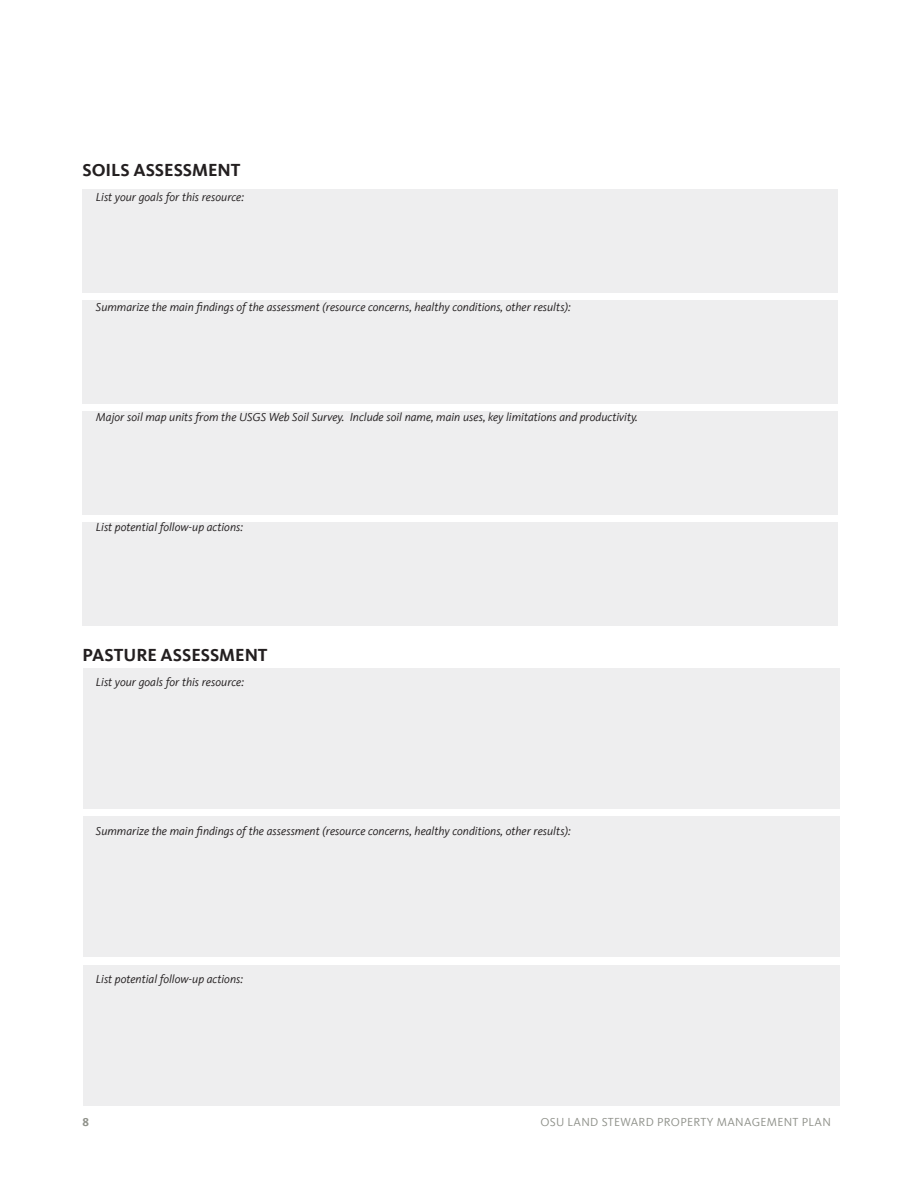
<style>
.page{position:relative;width:918px;height:1188px;background:#fff}
.page>*{position:absolute;margin:0;border:0;box-sizing:border-box;transform-origin:0 0}
.t1{font:700 18px "Kievit Offc";letter-spacing:-.005em;color:#231f20}
.t2{font:italic 12px "Kievit Offc";color:#231f20}
.t3{font:12px "Kievit Offc";letter-spacing:.025em;color:#8f918a}
.t4{font:700 12px "Kievit Offc";color:#8f918a}
</style>
<div class="page">
<div style="left:82px;top:189px;width:756px;height:103px;background:#eeeeef"></div>
<div style="left:82px;top:300px;width:756px;height:104px;background:#eeeeef"></div>
<div style="left:82px;top:522px;width:756px;height:104px;background:#eeeeef"></div>
<div style="left:84px;top:668px;width:756px;height:141px;background:#eeeeef"></div>
<div style="left:84px;top:817px;width:756px;height:140px;background:#eeeeef"></div>
<div style="left:84px;top:965px;width:756px;height:141px;background:#eeeeef"></div>
<div style="left:82px;top:412px;width:756px;height:103px;background:#eeeeef"></div>
<h1 class="t1" style="left:82px;top:160px;width:160px">SOILS ASSESSMENT</h1>
<p class="t2" style="left:96px;top:190px;width:150px">List your goals for this resource:</p>
<p class="t2" style="left:96px;top:300px;width:476px">Summarize the main findings of the assessment (resource concerns, healthy conditions, other results):</p>
<p class="t2" style="left:96px;top:410px;width:543px">Major soil map units from the USGS Web Soil Survey. Include soil name, main uses, key limitations and productivity.</p>
<p class="t2" style="left:96px;top:520px;width:149px">List potential follow-up actions:</p>
<h1 class="t1" style="left:82px;top:645px;width:187px">PASTURE ASSESSMENT</h1>
<p class="t2" style="left:96px;top:675px;width:150px">List your goals for this resource:</p>
<p class="t2" style="left:96px;top:824px;width:476px">Summarize the main findings of the assessment (resource concerns, healthy conditions, other results):</p>
<p class="t2" style="left:96px;top:972px;width:149px">List potential follow-up actions:</p>
<p class="t4" style="left:82px;top:1115px;width:8px">8</p>
<p class="t3" style="left:541px;top:1115px;width:292px">OSU LAND STEWARD PROPERTY MANAGEMENT PLAN</p>
</div>
